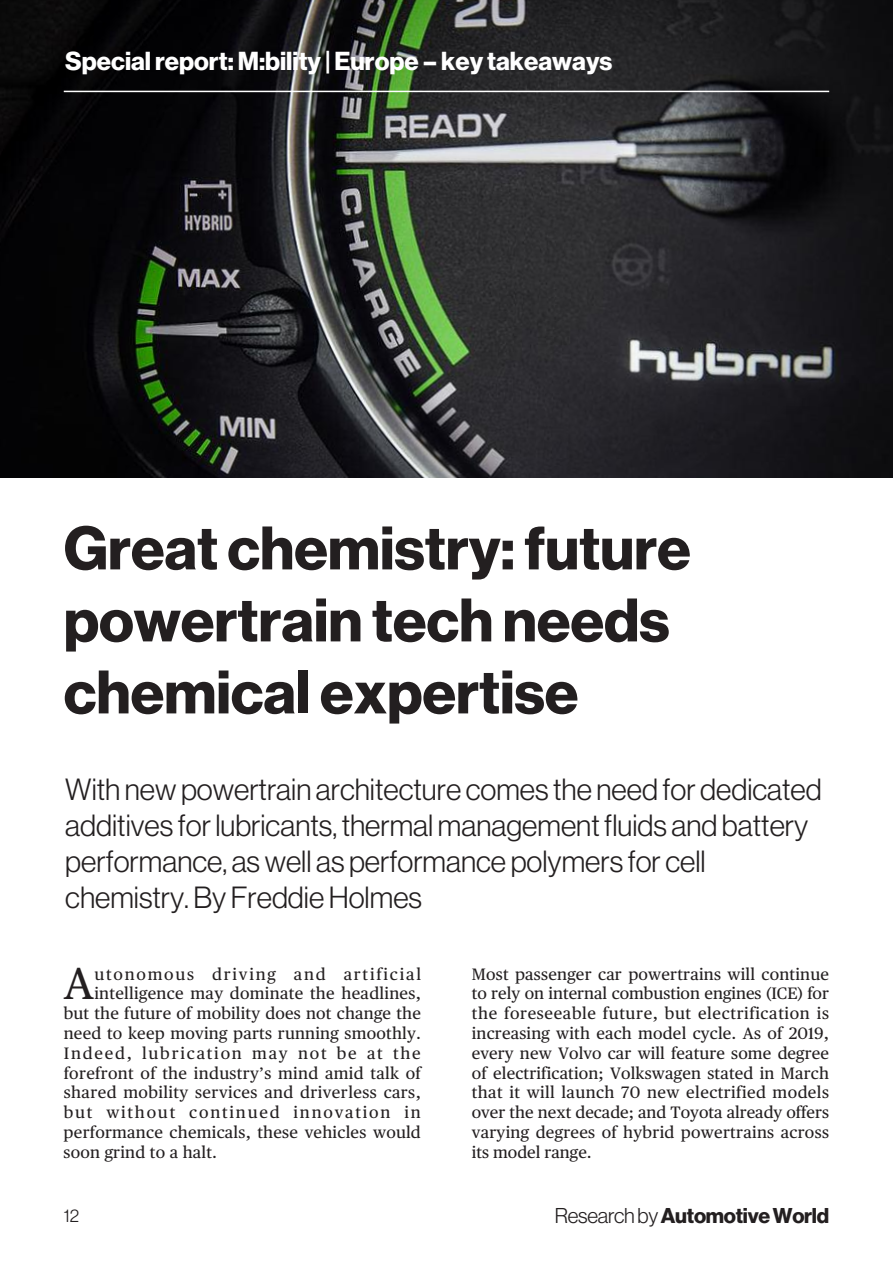
<style>
.page{position:relative;width:893px;height:1263px;background:#fff}
.page>*{position:absolute;margin:0;border:0;box-sizing:border-box;transform-origin:0 0}
.t1{font:700 60px/72px "Haas Grot Disp 75";color:#231f20}
.t2{font:45px "Publico Text";color:#231f20}
.t3{font:300 30px/36px "Haas Grot Disp 45";color:#231f20}
.t4{font:700 25.5px "Haas Grot Disp 75";color:#fff}
.t5{font:700 21px "Haas Grot Disp 75";letter-spacing:-.015em;color:#231f20}
.t6{font:300 18px "Haas Grot Disp 45";color:#231f20}
.t7{font:16.5px/19.8px "Publico Text";letter-spacing:.02em;color:#231f20;text-align:justify}
.t8{font:16.5px "Publico Text";letter-spacing:.11em;color:#231f20}
.s1{font-family:"Haas Grot Disp 45";font-weight:300}
</style>
<div class="page">
<img style="left:0;top:0;width:893px;height:477px">
<hr style="left:64px;top:91px;width:765px;height:1px;background:#fff">
<h3 class="t4" style="left:65px;top:51px;width:549px">Specialreport: M:bility |Europe – key takeaways</h3>
<h1 class="t1" style="left:64px;top:517px;width:628px">Great chemistry:future powertrain tech needs chemical expertise</h1>
<h3 class="t3" style="left:65px;top:774px;width:758px">With new powertrain architecture comes the need for dedicated additives forlubricants, thermalmanagement fluids and battery performance, as well as performance polymers for cell chemistry.By FreddieHolmes</h3>
<h2 class="t2" style="left:64px;top:965px;width:32px">A</h2>
<p class="t8" style="left:94px;top:967px;width:328px">utonomous driving and artificial</p>
<p class="t7" style="left:94px;top:985px;width:328px">intelligence may dominate the headlines,</p>
<p class="t7" style="left:64px;top:1005px;width:359px">but the future of mobility does not change the</p>
<p class="t7" style="left:64px;top:1024px;width:359px">need to keep moving parts running smoothly.</p>
<p class="t8" style="left:64px;top:1046px;width:359px">Indeed, lubrication may not be at the</p>
<p class="t7" style="left:64px;top:1064px;width:359px">forefront of the industry’s mind amid talk of</p>
<p class="t7" style="left:64px;top:1084px;width:359px">shared mobility services and driverless cars,</p>
<p class="t8" style="left:64px;top:1105px;width:359px">but without continued innovation in</p>
<p class="t7" style="left:64px;top:1123px;width:359px">performance chemicals, these vehicles would</p>
<p class="t7" style="left:64px;top:1143px;width:155px">soon grind to a halt.</p>
<p class="t7" style="left:472px;top:965px;width:359px">Most passenger car powertrains will continue to rely on internal combustion engines (ICE) for the foreseeable future, but electrification is increasing with each model cycle. As of 2019, every new Volvo car will feature some degree of electrification; Volkswagen stated in March that it will launch 70 new electrified models over the next decade; and Toyota already offers varying degrees of hybrid powertrains across its model range.</p>
<p class="t6" style="left:64px;top:1209px;width:17px">12</p>
<p class="t5" style="left:555px;top:1208px;width:276px"><span class="s1">Researchby</span>AutomotiveWorld</p>
</div>
